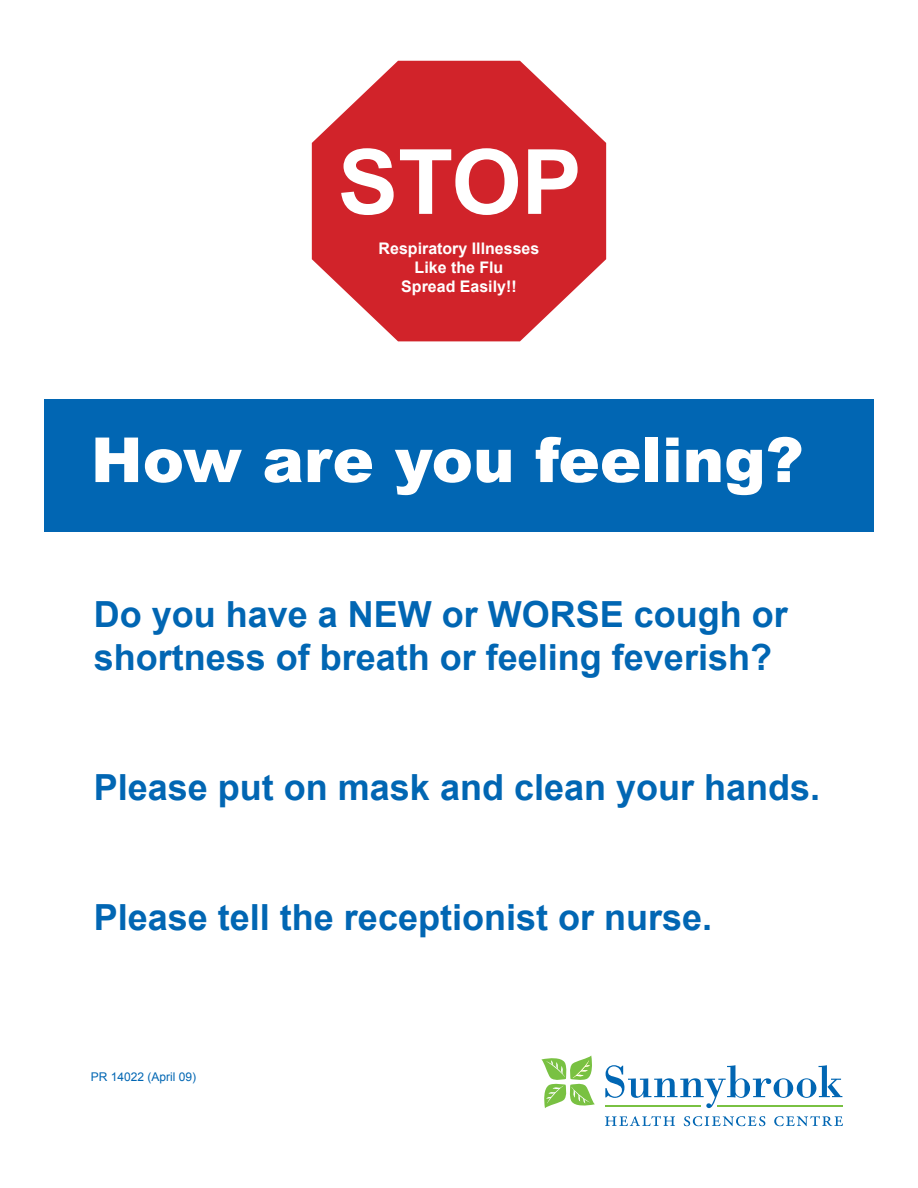
<style>
.page{position:relative;width:918px;height:1188px;background:#fff}
.page>*{position:absolute;margin:0;border:0;box-sizing:border-box;transform-origin:0 0}
.t1{font:700 90.15px "Arial";color:#fff}
.t2{font:900 62.25px "Arial";color:#fff}
.t3{font:700 36px/43.2px "Arial";color:#0166b3}
.t4{font:700 15.9px/19.2px "Arial";color:#fff;text-align:center}
.t5{font:12px "Arial";color:#0166b3}
</style>
<div class="page">
<svg style="left:312px;top:61px;width:294px;height:280px;fill:#d1232a"></svg>
<svg style="left:605px;top:1116px;width:70px;height:10px"></svg>
<svg style="left:684px;top:1116px;width:81px;height:10px"></svg>
<svg style="left:774px;top:1116px;width:69px;height:10px"></svg>
<svg style="left:605px;top:1065px;width:237px;height:43px"></svg>
<svg style="left:541px;top:1056px;width:54px;height:52px"></svg>
<hr style="left:718px;top:1105px;width:125px;height:2px;background:#79c142">
<div style="left:44px;top:399px;width:830px;height:133px;background:#0166b3"></div>
<h1 class="t1" style="left:338px;top:123px;width:245px">STOP</h1>
<p class="t4" style="left:379px;top:239px;width:162px">Respiratory Illnesses<br>Like the Flu<br>Spread Easily!!</p>
<h2 class="t2" style="left:91px;top:425px;width:714px">How are you feeling?</h2>
<p class="t3" style="left:94px;top:594px;width:696px">Do you have a NEW or WORSE cough or shortness of breath or feeling feverish?</p>
<p class="t3" style="left:94px;top:767px;width:728px">Please put on mask and clean your hands.</p>
<p class="t3" style="left:94px;top:897px;width:620px">Please tell the receptionist or nurse.</p>
<p class="t5" style="left:91px;top:1069px;width:107px">PR 14022 (April 09)</p>
</div>
